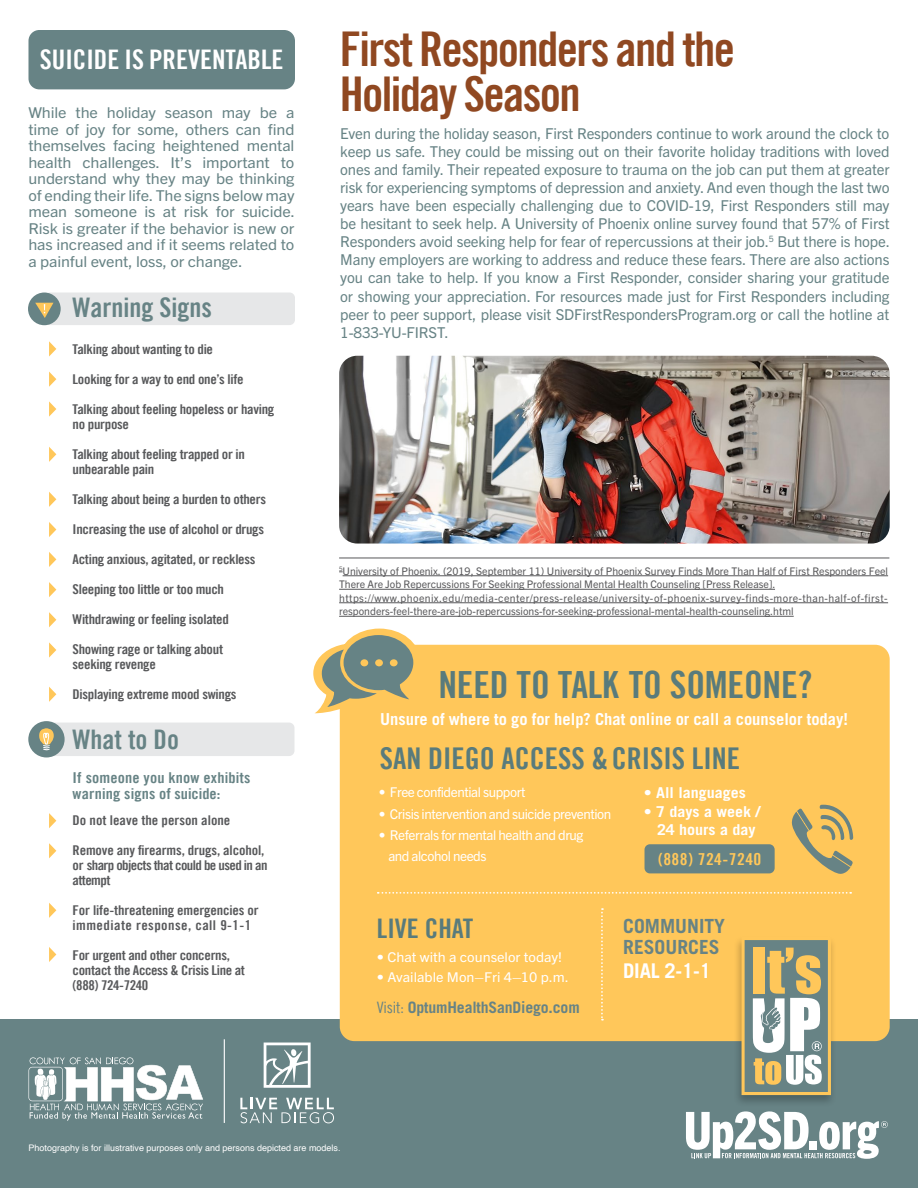
<style>
.page{position:relative;width:918px;height:1188px;background:#fff}
.page>*{position:absolute;margin:0;border:0;box-sizing:border-box;transform-origin:0 0}
.t1{font:48px/45px "Trade Gothic LT Bold Cond Twenty";letter-spacing:-.035em;color:#904821}
.t2{font:37.5px "Trade Gothic LT Bold Cond Twenty";letter-spacing:-.005em;color:#597b7c}
.t3{font:30px "Trade Gothic LT Bold Cond Twenty";color:#597b7c}
.t4{font:27px "Trade Gothic LT Bold Cond Twenty";color:#fff}
.t5{font:27px "Trade Gothic LT Bold Cond Twenty";color:#678385}
.t6{font:27px "Trade Gothic LT Bold Cond Twenty";color:#597b7c}
.t7{font:700 20.25px "Trade Gothic LT Std";color:#fff}
.t8{font:700 19.5px/21.1px "Trade Gothic LT Std";color:#678385}
.t9{font:700 16.5px "Trade Gothic LT Std";color:#fff}
.t10{font:16.5px "Trade Gothic LT Bold Cond Twenty";letter-spacing:.025em;color:#ffc75a;scale:1.07 1}
.t11{font:700 15.75px "Trade Gothic LT Std";letter-spacing:-.01em;color:#678385}
.t12{font:15px/18px "Trade Gothic Next LT Pro";letter-spacing:-.01em;color:#678385;text-align:justify}
.t13{font:15px/16.5px "Trade Gothic Next LT Pro";letter-spacing:-.01em;color:#678385;text-align:justify;scale:1.08 1}
.t14{font:15px/15.8px "Trade Gothic LT Bold Cond Twenty";letter-spacing:.01em;color:#678385;scale:1.08 1}
.t15{font:700 15px/18px "Trade Gothic LT Std";color:#fff;text-align:center;scale:1.07 1}
.t16{font:13.5px/15px "Trade Gothic LT Bold Cond Twenty";letter-spacing:-.02em;color:#58595b;scale:1.08 1}
.t17{font:13.5px/21.1px "Trade Gothic Next LT Pro";letter-spacing:-.03em;color:#fff}
.t18{font:13.5px/15px "Trade Gothic LT Bold Cond Twenty";letter-spacing:-.04em;color:#58595b;scale:1.08 1}
.t19{font:13.5px "Trade Gothic Next LT Pro";color:#fff;scale:1.07 1}
.t20{font:13.5px "Trade Gothic LT Bold Cond Twenty";color:#58595b;scale:1.08 1}
.t21{font:10.5px/13.5px "Trade Gothic Next LT Pro";color:#58585a}
.t22{font:9px "Helvetica";color:#fff}
.s1{font-family:"Trade Gothic LT Cond Eighteen";font-weight:400}
</style>
<div class="page">
<div style="left:29px;top:30px;width:266px;height:59px;background:#678385;border-radius:11px"></div>
<div style="left:44px;top:293px;width:251px;height:32px;background:#e6e7e8;border-radius:5px"></div>
<div style="left:44px;top:723px;width:250px;height:33px;background:#e6e7e8;border-radius:5px"></div>
<div style="left:28px;top:721px;width:37px;height:36px;background:#678385;border-radius:50%"></div>
<svg style="left:39px;top:728px;width:15px;height:23px"></svg>
<svg style="left:49px;top:813px;width:7px;height:15px"></svg>
<svg style="left:49px;top:843px;width:7px;height:15px"></svg>
<svg style="left:49px;top:903px;width:7px;height:15px"></svg>
<svg style="left:49px;top:947px;width:7px;height:15px"></svg>
<svg style="left:49px;top:341px;width:7px;height:15px"></svg>
<svg style="left:49px;top:372px;width:7px;height:15px"></svg>
<svg style="left:49px;top:612px;width:7px;height:15px"></svg>
<svg style="left:49px;top:642px;width:7px;height:16px"></svg>
<svg style="left:49px;top:687px;width:7px;height:15px"></svg>
<svg style="left:49px;top:401px;width:7px;height:16px"></svg>
<svg style="left:49px;top:447px;width:7px;height:15px"></svg>
<svg style="left:49px;top:492px;width:7px;height:15px"></svg>
<svg style="left:49px;top:522px;width:7px;height:15px"></svg>
<svg style="left:49px;top:552px;width:7px;height:15px"></svg>
<svg style="left:49px;top:582px;width:7px;height:15px"></svg>
<div style="left:0;top:1019px;width:918px;height:169px;background:#678385"></div>
<svg style="left:686px;top:1111px;width:202px;height:48px"></svg>
<svg style="left:28px;top:1057px;width:175px;height:64px"></svg>
<hr style="left:224px;top:1039px;width:1px;height:84px;background:#fff">
<svg style="left:240px;top:1098px;width:94px;height:25px"></svg>
<svg style="left:264px;top:1043px;width:47px;height:45px"></svg>
<div style="left:28px;top:293px;width:33px;height:32px;background:#678385;border-radius:50%"></div>
<svg style="left:35px;top:303px;width:19px;height:15px"></svg>
<img style="left:339px;top:356px;width:551px;height:188px">
<div style="left:340px;top:645px;width:550px;height:396px;background:#ffc75a;border-radius:15px"></div>
<svg style="left:378px;top:892px;width:473px;height:2px"></svg>
<svg style="left:601px;top:908px;width:2px;height:113px"></svg>
<div style="left:733px;top:935px;width:104px;height:173px;background:#000;opacity:.25"></div>
<svg style="left:742px;top:937px;width:89px;height:158px"></svg>
<div style="left:645px;top:844px;width:130px;height:29px;background:#668385;border-radius:5px"></div>
<svg style="left:792px;top:805px;width:61px;height:69px"></svg>
<svg style="left:313px;top:629px;width:107px;height:84px"></svg>
<hr style="left:343px;top:576px;width:545px;height:1px;background:#58585a">
<hr style="left:339px;top:589px;width:436px;height:1px;background:#58585a">
<hr style="left:339px;top:603px;width:549px;height:1px;background:#58585a">
<hr style="left:339px;top:616px;width:455px;height:1px;background:#58585a">
<hr style="left:339px;top:558px;width:550px;height:1px;background:#58585a">
<h3 class="t4" style="left:40px;top:43px;width:245px">SUICIDE IS PREVENTABLE</h3>
<p class="t13" style="left:28px;top:103px;width:248px">While the holiday season may be a time of joy for some, others can find themselves facing heightened mental health challenges. It’s important to understand why they may be thinking of ending their life. The signs below may mean someone is at risk for suicide.<br>Risk is greater if the behavior is new or has increased and if it seems related to a painful event, loss, or change.</p>
<h3 class="t5" style="left:73px;top:291px;width:141px">Warning Signs</h3>
<p class="t16" style="left:73px;top:341px;width:132px">Talking about wanting to die</p>
<p class="t16" style="left:73px;top:371px;width:160px">Looking for a way to end one’s life</p>
<p class="t16" style="left:73px;top:401px;width:188px">Talking about feeling hopeless or having no purpose</p>
<p class="t16" style="left:73px;top:446px;width:161px">Talking about feeling trapped or in unbearable pain</p>
<p class="t16" style="left:73px;top:491px;width:181px">Talking about being a burden to others</p>
<p class="t16" style="left:73px;top:521px;width:179px">Increasing the use of alcohol or drugs</p>
<p class="t16" style="left:73px;top:551px;width:171px">Acting anxious, agitated, or reckless</p>
<p class="t16" style="left:73px;top:581px;width:142px">Sleeping too little or too much</p>
<p class="t16" style="left:73px;top:611px;width:146px">Withdrawing or feeling isolated</p>
<p class="t16" style="left:73px;top:641px;width:141px">Showing rage or talking about seeking revenge</p>
<p class="t16" style="left:73px;top:686px;width:153px">Displaying extreme mood swings</p>
<h3 class="t5" style="left:73px;top:723px;width:108px">What to Do</h3>
<p class="t14" style="left:73px;top:770px;width:166px">If someone you know exhibits warning signs of suicide:</p>
<p class="t20" style="left:73px;top:812px;width:148px">Do not leave the person alone</p>
<p class="t18" style="left:73px;top:843px;width:182px">Remove any firearms, drugs, alcohol, or sharp objects that could be used in an attempt</p>
<p class="t16" style="left:73px;top:903px;width:174px">For life-threatening emergencies or immediate response, call 9-1-1</p>
<p class="t16" style="left:73px;top:948px;width:161px">For urgent and other concerns, contact the Access &amp; Crisis Line at (888) 724-7240</p>
<h1 class="t1" style="left:340px;top:26px;width:397px">First Responders and the<br>Holiday Season</h1>
<p class="t12" style="left:340px;top:123px;width:551px">Even during the holiday season, First Responders continue to work around the clock to keep us safe. They could be missing out on their favorite holiday traditions with loved ones and family. Their repeated exposure to trauma on the job can put them at greater risk for experiencing symptoms of depression and anxiety. And even though the last two years have been especially challenging due to COVID-19, First Responders still may be hesitant to seek help. A University of Phoenix online survey found that 57% of First Responders avoid seeking help for fear of repercussions at their job.<sup>5</sup> But there is hope.<br>Many employers are working to address and reduce these fears. There are also actions you can take to help. If you know a First Responder, consider sharing your gratitude or showing your appreciation. For resources made just for First Responders including peer to peer support, please visit SDFirstRespondersProgram.org or call the hotline at 1-833-YU-FIRST.</p>
<p class="t21" style="left:339px;top:563px;width:551px"><sup>5</sup>University of Phoenix. (2019, September 11) University of Phoenix Survey Finds More Than Half of First Responders Feel There Are Job Repercussions For Seeking Professional Mental Health Counseling [Press Release]. https://www.phoenix.edu/media-center/press-release/university-of-phoenix-survey-finds-more-than-half-of-first&shy;responders-feel-there-are-job-repercussions-for-seeking-professional-mental-health-counseling.html</p>
<h2 class="t2" style="left:438px;top:662px;width:375px">NEED TO TALK TO SOMEONE?</h2>
<p class="t9" style="left:380px;top:709px;width:469px">Unsure of where to go for help? Chat online or call a counselor today!</p>
<h3 class="t3" style="left:380px;top:740px;width:362px">SAN DIEGO ACCESS &amp; CRISIS LINE</h3>
<p class="t17" style="left:379px;top:781px;width:148px">• Free confidential support</p>
<p class="t17" style="left:379px;top:802px;width:234px">• Crisis intervention and suicide prevention</p>
<p class="t17" style="left:388px;top:823px;width:197px;text-indent:-10px">• Referrals for mental health and drug and alcohol needs</p>
<p class="t15" style="left:644px;top:783px;width:97px">• All languages</p>
<p class="t15" style="left:644px;top:803px;width:110px">• 7 days a week /<br>24 hours a day</p>
<p class="t10" style="left:658px;top:849px;width:98px">(888) 724-7240</p>
<h3 class="t6" style="left:377px;top:912px;width:98px">LIVE CHAT</h3>
<p class="t19" style="left:377px;top:948px;width:175px">• Chat with a counselor today!</p>
<p class="t19" style="left:377px;top:967px;width:181px">• Available Mon–Fri 4–10 p.m.</p>
<p class="t11" style="left:377px;top:998px;width:204px"><span class="s1">Visit:</span> OptumHealthSanDiego.com</p>
<h3 class="t8" style="left:623px;top:915px;width:103px">COMMUNITY<br>RESOURCES</h3>
<h3 class="t7" style="left:623px;top:958px;width:89px">DIAL 2-1-1</h3>
<p class="t22" style="left:28px;top:1141px;width:314px">Photography is for illustrative purposes only and persons depicted are models.</p>
</div>
